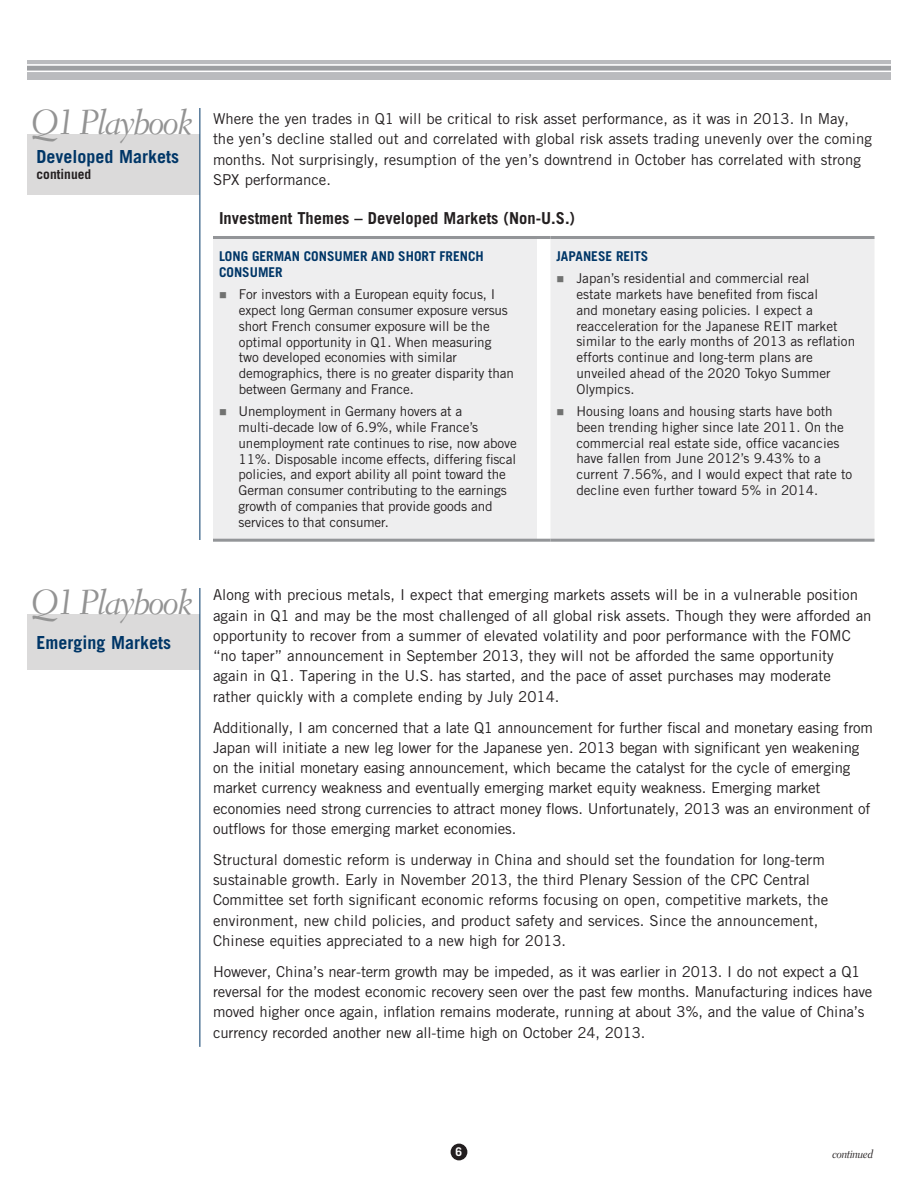
<style>
.page{position:relative;width:918px;height:1188px;background:#fff}
.page>*{position:absolute;margin:0;border:0;box-sizing:border-box;transform-origin:0 0}
.t1{font:34.5px "Electra LT Std Cursive";letter-spacing:-.05em;color:#939393}
.t2{font:700 18px "Trade Gothic LT Std";color:#003667}
.t3{font:700 16.5px "Trade Gothic LT Std";color:#231f20}
.t4{font:15px/20.2px "Trade Gothic LT Std";color:#231f20}
.t5{font:13.5px/15.8px "Trade Gothic LT Std";letter-spacing:-.01em;color:#231f20}
.t6{font:700 13.5px/16.2px "Trade Gothic LT Std";color:#003667}
.t7{font:700 13.5px "Trade Gothic LT Std";color:#231f20}
.t8{font:12px "Electra LT Std Cursive Display";color:#231f20}
.t9{font:700 12px "Trade Gothic LT Std";color:#fff}
.s1{color:#717271}
</style>
<div class="page">
<div style="left:213px;top:239px;width:661px;height:300px;background:#eeeeef"></div>
<hr style="left:213px;top:539px;width:324px;height:3px;background:#939598">
<svg style="left:537px;top:539px;width:13px;height:3px"></svg>
<hr style="left:550px;top:539px;width:324px;height:3px;background:#939598">
<hr style="left:213px;top:236px;width:324px;height:3px;background:#939598">
<svg style="left:537px;top:236px;width:13px;height:3px"></svg>
<hr style="left:550px;top:236px;width:324px;height:3px;background:#939598">
<div style="left:451px;top:1144px;width:16px;height:16px;background:#231f20;border-radius:50%"></div>
<div style="left:27px;top:60px;width:864px;height:20px;background:#babbbe"></div>
<div style="left:27px;top:66px;width:864px;height:5px;background:#9d9fa2"></div>
<hr style="left:27px;top:64px;width:864px;height:2px;background:#fff">
<hr style="left:27px;top:71px;width:864px;height:1px;background:#fff">
<div style="left:27px;top:134px;width:173px;height:60px;background:#dbdada"></div>
<hr style="left:200px;top:108px;width:1px;height:432px;background:#003667">
<div style="left:27px;top:614px;width:173px;height:55px;background:#dbdada"></div>
<hr style="left:200px;top:588px;width:1px;height:459px;background:#003667">
<p class="t1" style="left:31px;top:101px;width:163px">Q1 Playbook</p>
<p class="t2" style="left:37px;top:146px;width:144px">Developed Markets</p>
<p class="t7" style="left:37px;top:166px;width:56px">continued</p>
<p class="t4" style="left:213px;top:109px;width:660px">Where the yen trades in Q1 will be critical to risk asset performance, as it was in 2013. In May, the yen’s decline stalled out and correlated with global risk assets trading unevenly over the coming months. Not surprisingly, resumption of the yen’s downtrend in October has correlated with strong SPX performance.</p>
<p class="t3" style="left:219px;top:208px;width:358px">Investment Themes – Developed Markets (Non-U.S.)</p>
<p class="t6" style="left:219px;top:248px;width:266px">LONG GERMAN CONSUMER AND SHORT FRENCH<br>CONSUMER</p>
<p class="t5" style="left:239px;top:287px;width:277px;text-indent:-20px"><span class="s1">■</span> For investors with a European equity focus, I expect long German consumer exposure versus short French consumer exposure will be the optimal opportunity in Q1. When measuring two developed economies with similar demographics, there is no greater disparity than between Germany and France.</p>
<p class="t5" style="left:239px;top:404px;width:280px;text-indent:-20px"><span class="s1">■</span> Unemployment in Germany hovers at a multi-decade low of 6.9%, while France’s unemployment rate continues to rise, now above 11%. Disposable income effects, differing fiscal policies, and export ability all point toward the German consumer contributing to the earnings growth of companies that provide goods and services to that consumer.</p>
<p class="t6" style="left:556px;top:248px;width:93px">JAPANESE REITS</p>
<p class="t5" style="left:576px;top:270px;width:280px;text-indent:-20px"><span class="s1">■</span> Japan’s residential and commercial real<br>estate markets have benefited from fiscal<br>and monetary easing policies. I expect a reacceleration for the Japanese REIT market similar to the early months of 2013 as reflation efforts continue and long-term plans are unveiled ahead of the 2020 Tokyo Summer Olympics.</p>
<p class="t5" style="left:576px;top:403px;width:277px;text-indent:-20px"><span class="s1">■</span> Housing loans and housing starts have both been trending higher since late 2011. On the commercial real estate side, office vacancies have fallen from June 2012’s 9.43% to a current 7.56%, and I would expect that rate to decline even further toward 5% in 2014.</p>
<p class="t1" style="left:31px;top:582px;width:163px">Q1 Playbook</p>
<p class="t2" style="left:37px;top:631px;width:136px">Emerging Markets</p>
<p class="t4" style="left:213px;top:585px;width:660px">Along with precious metals, I expect that emerging markets assets will be in a vulnerable position again in Q1 and may be the most challenged of all global risk assets. Though they were afforded an opportunity to recover from a summer of elevated volatility and poor performance with the FOMC “no taper” announcement in September 2013, they will not be afforded the same opportunity again in Q1. Tapering in the U.S. has started, and the pace of asset purchases may moderate rather quickly with a complete ending by July 2014.</p>
<p class="t4" style="left:213px;top:717px;width:662px">Additionally, I am concerned that a late Q1 announcement for further fiscal and monetary easing from Japan will initiate a new leg lower for the Japanese yen. 2013 began with significant yen weakening on the initial monetary easing announcement, which became the catalyst for the cycle of emerging market currency weakness and eventually emerging market equity weakness. Emerging market economies need strong currencies to attract money flows. Unfortunately, 2013 was an environment of outflows for those emerging market economies.</p>
<p class="t4" style="left:213px;top:849px;width:617px">Structural domestic reform is underway in China and should set the foundation for long-term sustainable growth. Early in November 2013, the third Plenary Session of the CPC Central Committee set forth significant economic reforms focusing on open, competitive markets, the environment, new child policies, and product safety and services. Since the announcement, Chinese equities appreciated to a new high for 2013.</p>
<p class="t4" style="left:213px;top:961px;width:661px">However, China’s near-term growth may be impeded, as it was earlier in 2013. I do not expect a Q1 reversal for the modest economic recovery seen over the past few months. Manufacturing indices have moved higher once again, inflation remains moderate, running at about 3%, and the value of China’s currency recorded another new all-time high on October 24, 2013.</p>
<p class="t9" style="left:456px;top:1144px;width:8px">6</p>
<p class="t8" style="left:832px;top:1147px;width:42px">continued</p>
</div>
